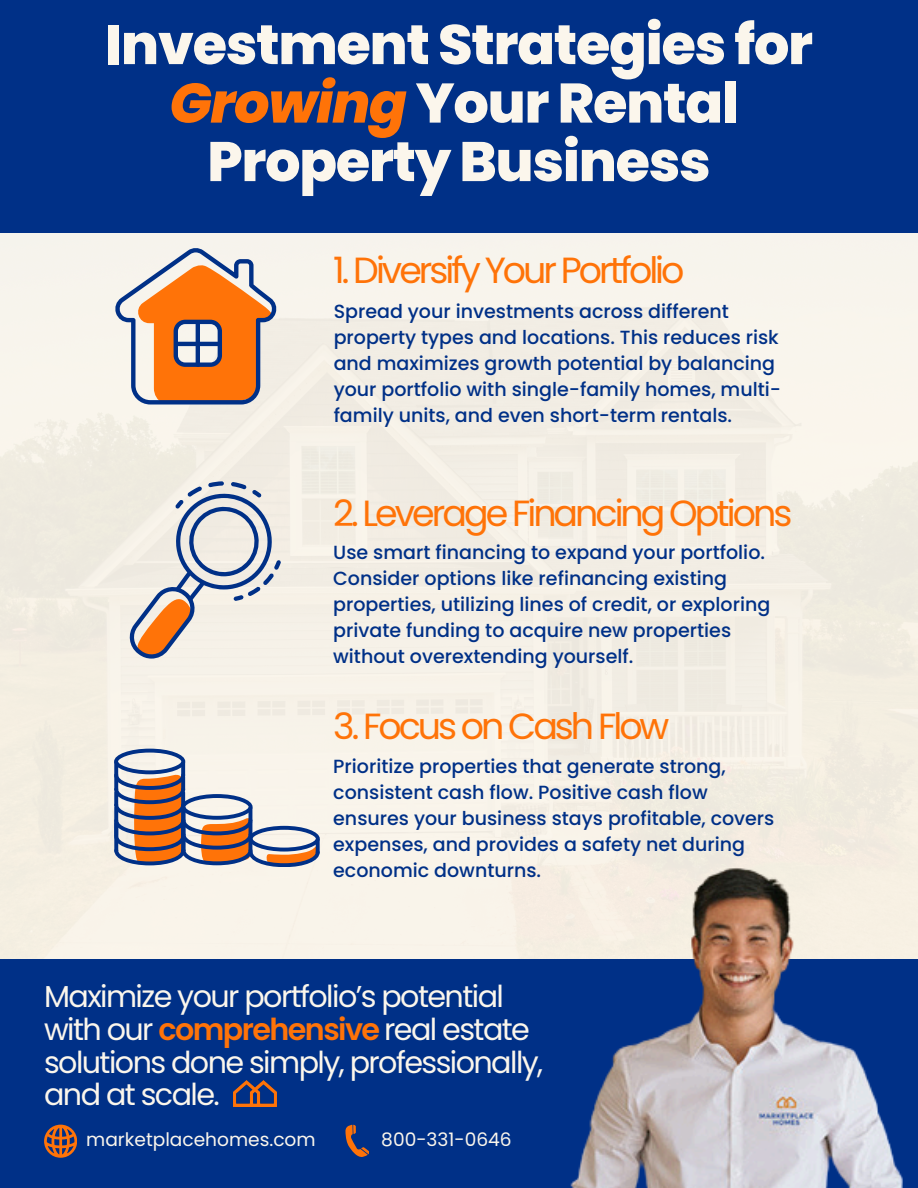
<style>
.page{position:relative;width:918px;height:1188px;background:#fff}
.page>*{position:absolute;margin:0;border:0;box-sizing:border-box;transform-origin:0 0}
.t1{font:800 55.65px/58.5px "Poppins";letter-spacing:-.02em;color:#fbf6ec;text-align:center}
.t2{font:36.45px "Poppins";letter-spacing:-.08em;color:#ff7308}
.t3{font:30.15px/32.7px "Poppins";letter-spacing:-.05em;color:#fbf6ec}
.t4{font:500 19.05px/26.1px "Poppins";color:#003087}
.t5{font:18.6px "Poppins";color:#fbf6ec}
.s1{font-style:italic;color:#ff7308}
.s2{font-weight:600;color:#ff7308}
</style>
<div class="page">
<div style="left:0;top:0;width:918px;height:233px;background:#003087"></div>
<div style="left:0;top:959px;width:918px;height:229px;background:#003087"></div>
<svg style="left:345px;top:1125px;width:24px;height:32px"></svg>
<img style="left:526px;top:798px;width:392px;height:390px">
<svg style="left:114px;top:247px;width:163px;height:158px"></svg>
<hr style="left:196px;top:321px;width:4px;height:46px;background:#003087;border-radius:2px">
<hr style="left:175px;top:342px;width:46px;height:4px;background:#003087;border-radius:2px">
<svg style="left:127px;top:481px;width:154px;height:178px"></svg>
<svg style="left:114px;top:749px;width:206px;height:118px"></svg>
<svg style="left:182px;top:836px;width:4px;height:16px"></svg>
<hr style="left:249px;top:836px;width:3px;height:16px;background:#003087;border-radius:2px">
<svg style="left:44px;top:1125px;width:33px;height:32px"></svg>
<img style="left:233px;top:1080px;width:44px;height:26px">
<h2 class="t1" style="left:105px;top:15px;width:709px">Investment Strategies for<br><span class="s1">Growing</span> Your Rental<br>Property Business</h2>
<h4 class="t2" style="left:333px;top:245px;width:353px">1. Diversify Your Portfolio</h4>
<h2 class="t4" style="left:334px;top:298px;width:449px">Spread your investments across different property types and locations. This reduces risk and maximizes growth potential by balancing your portfolio with single-family homes, multi&shy;family units, and even short-term rentals.</h2>
<p class="t2" style="left:333px;top:488px;width:461px">2. Leverage Financing Options</p>
<p class="t4" style="left:333px;top:539px;width:439px">Use smart financing to expand your portfolio.<br>Consider options like refinancing existing properties, utilizing lines of credit, or exploring private funding to acquire new properties without overextending yourself.</p>
<h4 class="t2" style="left:333px;top:701px;width:338px">3. Focus on Cash Flow</h4>
<h2 class="t4" style="left:333px;top:753px;width:443px">Prioritize properties that generate strong, consistent cash flow. Positive cash flow ensures your business stays profitable, covers expenses, and provides a safety net during economic downturns.</h2>
<h1 class="t3" style="left:44px;top:981px;width:501px">Maximize your portfolio’s potential with our <span class="s2">comprehensive</span> real estate solutions done simply, professionally, and at scale.</h1>
<h4 class="t5" style="left:86px;top:1127px;width:231px">marketplacehomes.com</h4>
<p class="t5" style="left:381px;top:1127px;width:132px">800-331-0646</p>
</div>
